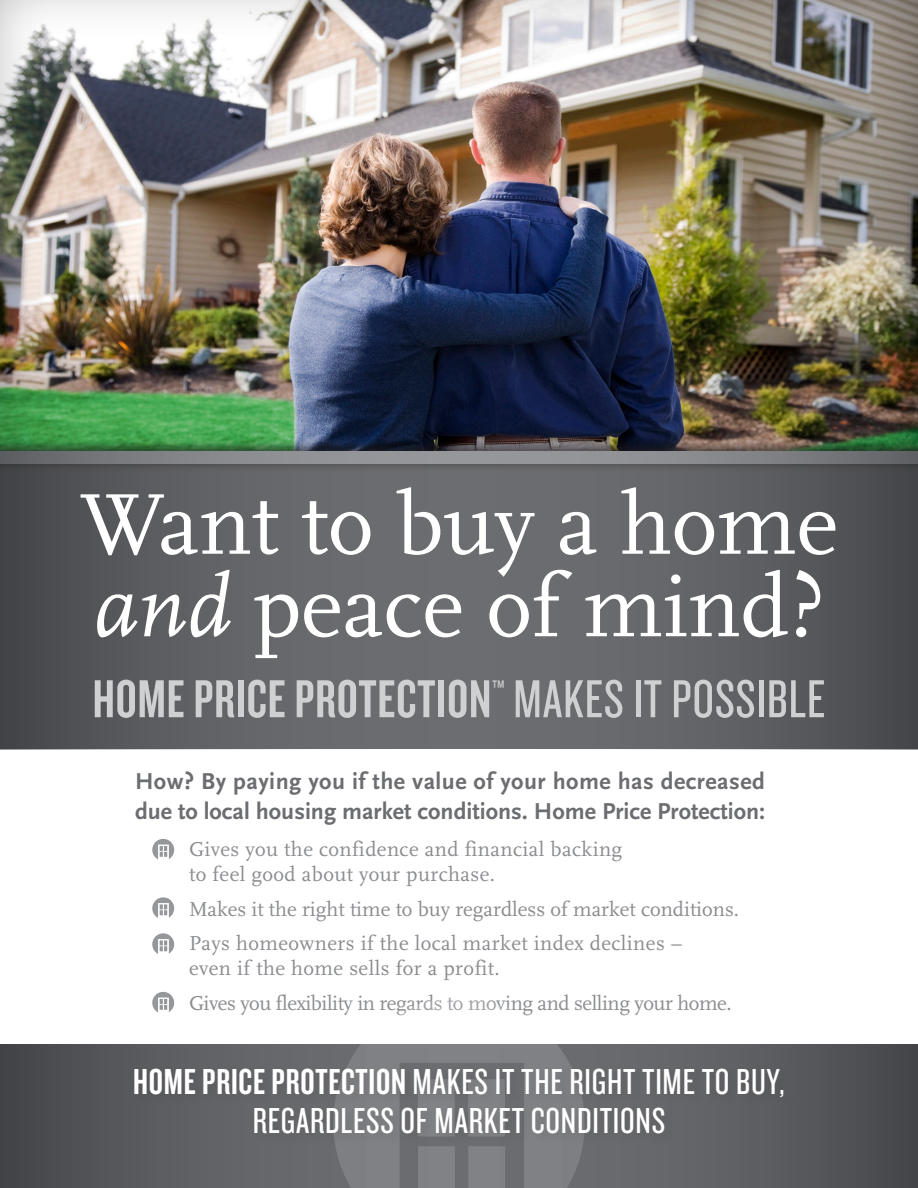
<style>
.page{position:relative;width:918px;height:1188px;background:#fff}
.page>*{position:absolute;margin:0;border:0;box-sizing:border-box;transform-origin:0 0}
.t1{font:90px/82.5px "Scala";color:#fff}
.t2{font:55.5px "Knockout 48 Featherweight";letter-spacing:.015em;color:#cfd0d2}
.t3{font:37.5px/39px "Knockout 28 Junior Featherwt";letter-spacing:.02em;color:#fff;text-align:center}
.t4{font:700 24px/30px "Scala Sans";color:#6c6d70}
.t5{font:21px/34.5px "Scala";color:#8a8c8f}
.t6{font:21px/34.5px "Scala";letter-spacing:-.02em;color:#8a8c8f}
.t7{font:21px/25.2px "Scala";letter-spacing:.02em;color:#8a8c8f}
.s1{font-style:italic}
.s2{font-family:"Knockout 28 Junior Featherwt"}
.s3{font-family:"Knockout 48 Featherweight"}
</style>
<div class="page">
<svg style="left:0;top:1044px;width:918px;height:144px;background:#56575a"></svg>
<div style="left:0;top:0;width:918px;height:632px;background:#231f20;opacity:.75"></div>
<div style="left:0;top:439px;width:918px;height:312px;background:#231f20;opacity:.51"></div>
<svg style="left:0;top:472px;width:918px;height:277px;background:#5f6063"></svg>
<div style="left:0;top:444px;width:918px;height:28px;background:#231f20;opacity:.51"></div>
<svg style="left:0;top:452px;width:918px;height:12px;background:#838588"></svg>
<svg style="left:332px;top:1044px;width:254px;height:144px;background:#78797d"></svg>
<div style="left:418px;top:1147px;width:37px;height:41px;background:#818285"></div>
<div style="left:468px;top:1147px;width:37px;height:41px;background:#818285"></div>
<svg style="left:152px;top:839px;width:22px;height:20px"></svg>
<svg style="left:152px;top:897px;width:22px;height:21px"></svg>
<svg style="left:152px;top:933px;width:22px;height:21px"></svg>
<svg style="left:152px;top:992px;width:22px;height:20px"></svg>
<div style="left:132px;top:1066px;width:664px;height:81px;background:#231f20;opacity:.11"></div>
<h1 class="t1" style="left:80px;top:485px;width:760px">Want to buy a home <span class="s1">and</span> peace of mind?</h1>
<h2 class="t2" style="left:93px;top:671px;width:734px">HOME PRICE PROTECTION<sup>™</sup> <span class="s2">MAKES IT POSSIBLE</span></h2>
<p class="t4" style="left:135px;top:766px;width:632px">How? By paying you if the value of your home has decreased due to local housing market conditions. Home Price Protection:</p>
<p class="t7" style="left:189px;top:837px;width:435px">Gives you the confidence and financial backing to feel good about your purchase.</p>
<p class="t5" style="left:189px;top:892px;width:552px">Makes it the right time to buy regardless of market conditions.<br>Pays homeowners if the local market index declines –</p>
<p class="t6" style="left:189px;top:952px;width:544px">even if the home sells for a profit.<br>Gives you flexibility in regards to moving and selling your home.</p>
<h3 class="t3" style="left:133px;top:1063px;width:653px"><span class="s3">HOME PRICE PROTECTION</span> MAKES IT THE RIGHT TIME TO BUY,<br>REGARDLESS OF MARKET CONDITIONS</h3>
</div>
